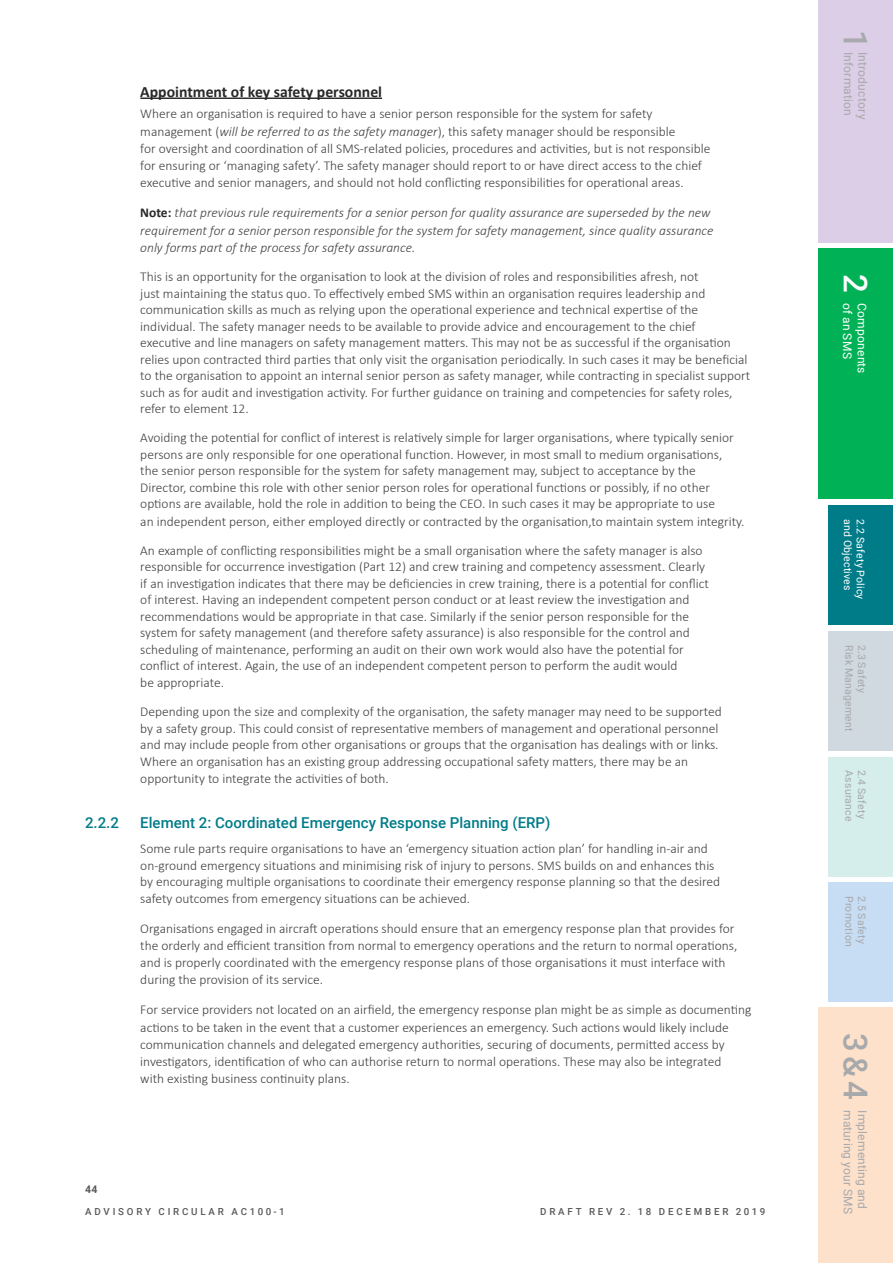
<style>
.page{position:relative;width:893px;height:1263px;background:#fff}
.page>*{position:absolute;margin:0;border:0;box-sizing:border-box;transform-origin:0 0}
.t1{font:500 33px "Roboto";color:#a7a9ac}
.t2{font:500 33px "Roboto";color:#fff}
.t3{font:700 15.75px "Calibri";color:#292829}
.t4{font:500 15px "Roboto";color:#007c89}
.t5{font:300 13.5px/16.5px "Calibri";color:#414042}
.t6{font:italic 300 13.5px/17.2px "Calibri";color:#414042}
.t7{font:12px "Roboto";letter-spacing:.015em;color:#a7a9ac}
.t8{font:12px "Roboto";letter-spacing:.02em;color:#fff}
.t9{font:10.5px "Roboto";letter-spacing:.02em;color:#a7a9ac}
.t10{font:10.5px "Roboto";letter-spacing:.02em;color:#fff}
.t11{font:700 10.5px "Roboto";color:#58595b}
.t12{font:500 9.75px "Roboto";letter-spacing:.285em;color:#58595b}
.s1{font-style:italic}
.s2{font-weight:700;font-style:normal;color:#292829}
</style>
<div class="page">
<div style="left:818px;top:248px;width:75px;height:251px;background:#00b156"></div>
<div style="left:818px;top:1008px;width:75px;height:255px;background:#fee1ca"></div>
<div style="left:828px;top:882px;width:65px;height:120px;background:#c7ddf3"></div>
<div style="left:828px;top:757px;width:65px;height:119px;background:#d5edeb"></div>
<div style="left:828px;top:631px;width:65px;height:120px;background:#d0d8e0"></div>
<div style="left:828px;top:505px;width:65px;height:119px;background:#007c89"></div>
<div style="left:818px;top:0;width:75px;height:242px;background:#dccee6"></div>
<hr style="left:140px;top:98px;width:242px;height:1px;background:#292829">
<p class="t3" style="left:140px;top:82px;width:243px">Appointment of key safety personnel</p>
<p class="t5" style="left:140px;top:105px;width:572px;line-height:17.2px">Where an organisation is required to have a senior person responsible for the system for safety management (<span class="s1">will be referred to as the safety manager</span>), this safety manager should be responsible<br>for oversight and coordination of all SMS-related policies, procedures and activities, but is not responsible for ensuring or ‘managing safety’. The safety manager should report to or have direct access to the chief executive and senior managers, and should not hold conflicting responsibilities for operational areas.</p>
<p class="t6" style="left:140px;top:204px;width:575px"><span class="s2">Note:</span> that previous rule requirements for a senior person for quality assurance are superseded by the new requirement for a senior person responsible for the system for safety management, since quality assurance only forms part of the process for safety assurance.</p>
<p class="t5" style="left:140px;top:268px;width:611px">This is an opportunity for the organisation to look at the division of roles and responsibilities afresh, not<br>just maintaining the status quo. To effectively embed SMS within an organisation requires leadership and communication skills as much as relying upon the operational experience and technical expertise of the individual. The safety manager needs to be available to provide advice and encouragement to the chief<br>executive and line managers on safety management matters. This may not be as successful if the organisation relies upon contracted third parties that only visit the organisation periodically. In such cases it may be beneficial to the organisation to appoint an internal senior person as safety manager, while contracting in specialist support such as for audit and investigation activity. For further guidance on training and competencies for safety roles, refer to element 12.</p>
<p class="t5" style="left:140px;top:429px;width:606px">Avoiding the potential for conflict of interest is relatively simple for larger organisations, where typically senior persons are only responsible for one operational function. However, in most small to medium organisations,<br>the senior person responsible for the system for safety management may, subject to acceptance by the Director, combine this role with other senior person roles for operational functions or possibly, if no other options are available, hold the role in addition to being the CEO. In such cases it may be appropriate to use<br>an independent person, either employed directly or contracted by the organisation,to maintain system integrity.</p>
<p class="t5" style="left:140px;top:542px;width:570px">An example of conflicting responsibilities might be a small organisation where the safety manager is also responsible for occurrence investigation (Part 12) and crew training and competency assessment. Clearly if an investigation indicates that there may be deficiencies in crew training, there is a potential for conflict of interest. Having an independent competent person conduct or at least review the investigation and recommendations would be appropriate in that case. Similarly if the senior person responsible for the system for safety management (and therefore safety assurance) is also responsible for the control and scheduling of maintenance, performing an audit on their own work would also have the potential for conflict of interest. Again, the use of an independent competent person to perform the audit would<br>be appropriate.</p>
<p class="t5" style="left:140px;top:703px;width:583px">Depending upon the size and complexity of the organisation, the safety manager may need to be supported by a safety group. This could consist of representative members of management and operational personnel and may include people from other organisations or groups that the organisation has dealings with or links.<br>Where an organisation has an existing group addressing occupational safety matters, there may be an opportunity to integrate the activities of both.</p>
<p class="t4" style="left:85px;top:812px;width:35px">2.2.2</p>
<p class="t4" style="left:140px;top:812px;width:412px">Element 2: Coordinated Emergency Response Planning (ERP)</p>
<p class="t5" style="left:140px;top:840px;width:581px">Some rule parts require organisations to have an ‘emergency situation action plan’ for handling in-air and on-ground emergency situations and minimising risk of injury to persons. SMS builds on and enhances this by encouraging multiple organisations to coordinate their emergency response planning so that the desired safety outcomes from emergency situations can be achieved.</p>
<p class="t5" style="left:140px;top:919px;width:598px;line-height:17.2px">Organisations engaged in aircraft operations should ensure that an emergency response plan that provides for the orderly and efficient transition from normal to emergency operations and the return to normal operations, and is properly coordinated with the emergency response plans of those organisations it must interface with during the provision of its service.</p>
<p class="t5" style="left:140px;top:1001px;width:613px;line-height:17.2px">For service providers not located on an airfield, the emergency response plan might be as simple as documenting actions to be taken in the event that a customer experiences an emergency. Such actions would likely include communication channels and delegated emergency authorities, securing of documents, permitted access by investigators, identification of who can authorise return to normal operations. These may also be integrated<br>with existing business continuity plans.</p>
<p class="t11" style="left:85px;top:1182px;width:14px">44</p>
<p class="t12" style="left:85px;top:1204px;width:201px">ADVISORY CIRCULAR AC100-1</p>
<p class="t12" style="left:540px;top:1204px;width:227px">DRAFT REV 2. 18 DECEMBER 2019</p>
<h1 class="t1" style="left:879px;top:30px;width:20px;rotate:90deg">1</h1>
<p class="t7" style="left:857px;top:52px;width:65px;rotate:90deg">Information</p>
<p class="t7" style="left:871px;top:52px;width:69px;rotate:90deg">Introductory</p>
<h1 class="t2" style="left:879px;top:274px;width:20px;rotate:90deg">2</h1>
<p class="t8" style="left:856px;top:303px;width:57px;rotate:90deg">of an SMS</p>
<p class="t8" style="left:870px;top:303px;width:72px;rotate:90deg">Components</p>
<p class="t10" style="left:855px;top:519px;width:73px;rotate:90deg">and Objectives</p>
<p class="t10" style="left:868px;top:519px;width:82px;rotate:90deg">2.2 Safety Policy</p>
<p class="t9" style="left:857px;top:645px;width:88px;rotate:90deg">Risk Management</p>
<p class="t9" style="left:869px;top:645px;width:50px;rotate:90deg">2.3 Safety</p>
<p class="t9" style="left:857px;top:770px;width:53px;rotate:90deg">Assurance</p>
<p class="t9" style="left:869px;top:770px;width:50px;rotate:90deg">2.4 Safety</p>
<p class="t9" style="left:857px;top:896px;width:52px;rotate:90deg">Promotion</p>
<p class="t9" style="left:869px;top:896px;width:50px;rotate:90deg">2.5 Safety</p>
<h1 class="t1" style="left:879px;top:1033px;width:68px;rotate:90deg">3 &amp; 4</h1>
<p class="t7" style="left:856px;top:1110px;width:106px;rotate:90deg">maturing your SMS</p>
<p class="t7" style="left:871px;top:1110px;width:101px;rotate:90deg">Implementing and</p>
</div>
